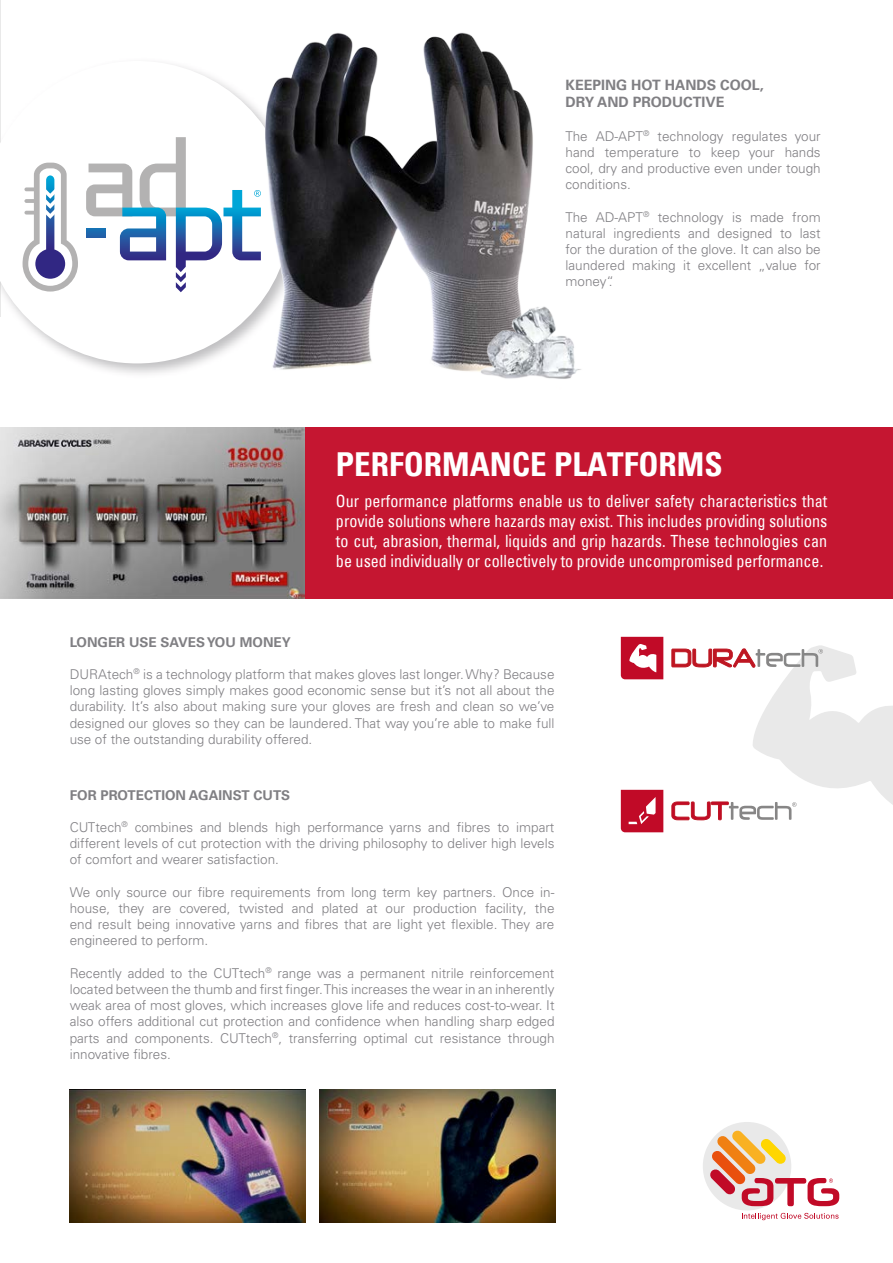
<style>
.page{position:relative;width:893px;height:1263px;background:#fff}
.page>*{position:absolute;margin:0;border:0;box-sizing:border-box;transform-origin:0 0}
.t1{font:700 condensed 33px "Univers";color:#fff}
.t2{font:condensed 16.8px/20.1px "Univers";color:#fff;text-align:justify;scale:.96 1}
.t3{font:700 14.25px "Univers LT Pro 65";color:#807f83}
.t4{font:300 13.5px/16.2px "Univers LT Pro 45";color:#807f83;text-align:justify}
.t5{font:700 13.5px "Univers LT Pro 65";color:#807f83}
</style>
<div class="page">
<hr style="left:0;top:0;width:1px;height:317px;background:#e9e9e9">
<div style="left:0;top:56px;width:306px;height:323px;background:#807f83;opacity:.5"></div>
<svg style="left:0;top:61px;width:249px;height:302px"></svg>
<svg style="left:86px;top:137px;width:163px;height:155px"></svg>
<svg style="left:23px;top:163px;width:55px;height:129px"></svg>
<img style="left:249px;top:32px;width:284px;height:347px">
<div style="left:306px;top:427px;width:587px;height:171px;background:#c51631"></div>
<svg style="left:621px;top:637px;width:42px;height:42px"></svg>
<svg style="left:621px;top:790px;width:42px;height:42px;background:#c7213c"></svg>
<svg style="left:671px;top:645px;width:222px;height:175px"></svg>
<div style="left:703px;top:1122px;width:88px;height:88px;background:#e9e9e9;border-radius:50%"></div>
<svg style="left:742px;top:1213px;width:97px;height:7px"></svg>
<svg style="left:710px;top:1130px;width:129px;height:76px"></svg>
<img style="left:70px;top:1090px;width:236px;height:132px">
<img style="left:319px;top:1090px;width:236px;height:132px">
<img style="left:1px;top:427px;width:303px;height:171px">
<img style="left:477px;top:303px;width:104px;height:76px">
<p class="t3" style="left:566px;top:77px;width:200px">KEEPING HOT HANDS COOL,</p>
<p class="t3" style="left:566px;top:94px;width:160px">DRY AND PRODUCTIVE</p>
<p class="t4" style="left:566px;top:128px;width:257px">The AD-APT<sup>®</sup> technology regulates your hand temperature to keep your hands cool, dry and productive even under tough conditions.</p>
<p class="t4" style="left:566px;top:209px;width:257px">The AD-APT<sup>®</sup> technology is made from natural ingredients and designed to last for the duration of the glove. It can also be laundered making it excellent „value for money“.</p>
<p class="t1" style="left:336px;top:444px;width:388px">PERFORMANCE PLATFORMS</p>
<p class="t2" style="left:336px;top:490px;width:513px">Our performance platforms enable us to deliver safety characteristics that provide solutions where hazards may exist. This includes providing solutions to cut, abrasion, thermal, liquids and grip hazards. These technologies can be used individually or collectively to provide uncompromised performance.</p>
<p class="t5" style="left:70px;top:634px;width:223px">LONGER USE SAVES YOU MONEY</p>
<p class="t4" style="left:70px;top:666px;width:486px">DURAtech<sup>®</sup> is a technology platform that makes gloves last longer. Why? Because long lasting gloves simply makes good economic sense but it’s not all about the durability. It’s also about making sure your gloves are fresh and clean so we’ve designed our gloves so they can be laundered. That way you’re able to make full use of the outstanding durability offered.</p>
<p class="t5" style="left:70px;top:787px;width:222px">FOR PROTECTION AGAINST CUTS</p>
<p class="t4" style="left:70px;top:819px;width:486px">CUTtech<sup>®</sup> combines and blends high performance yarns and fibres to impart different levels of cut protection with the driving philosophy to deliver high levels of comfort and wearer satisfaction.</p>
<p class="t4" style="left:70px;top:884px;width:486px">We only source our fibre requirements from long term key partners. Once in&shy;house, they are covered, twisted and plated at our production facility, the end result being innovative yarns and fibres that are light yet flexible. They are engineered to perform.</p>
<p class="t4" style="left:70px;top:965px;width:486px">Recently added to the CUTtech<sup>®</sup> range was a permanent nitrile reinforcement located between the thumb and first finger. This increases the wear in an inherently weak area of most gloves, which increases glove life and reduces cost-to-wear. It also offers additional cut protection and confidence when handling sharp edged parts and components. CUTtech<sup>®</sup>, transferring optimal cut resistance through innovative fibres.</p>
</div>
